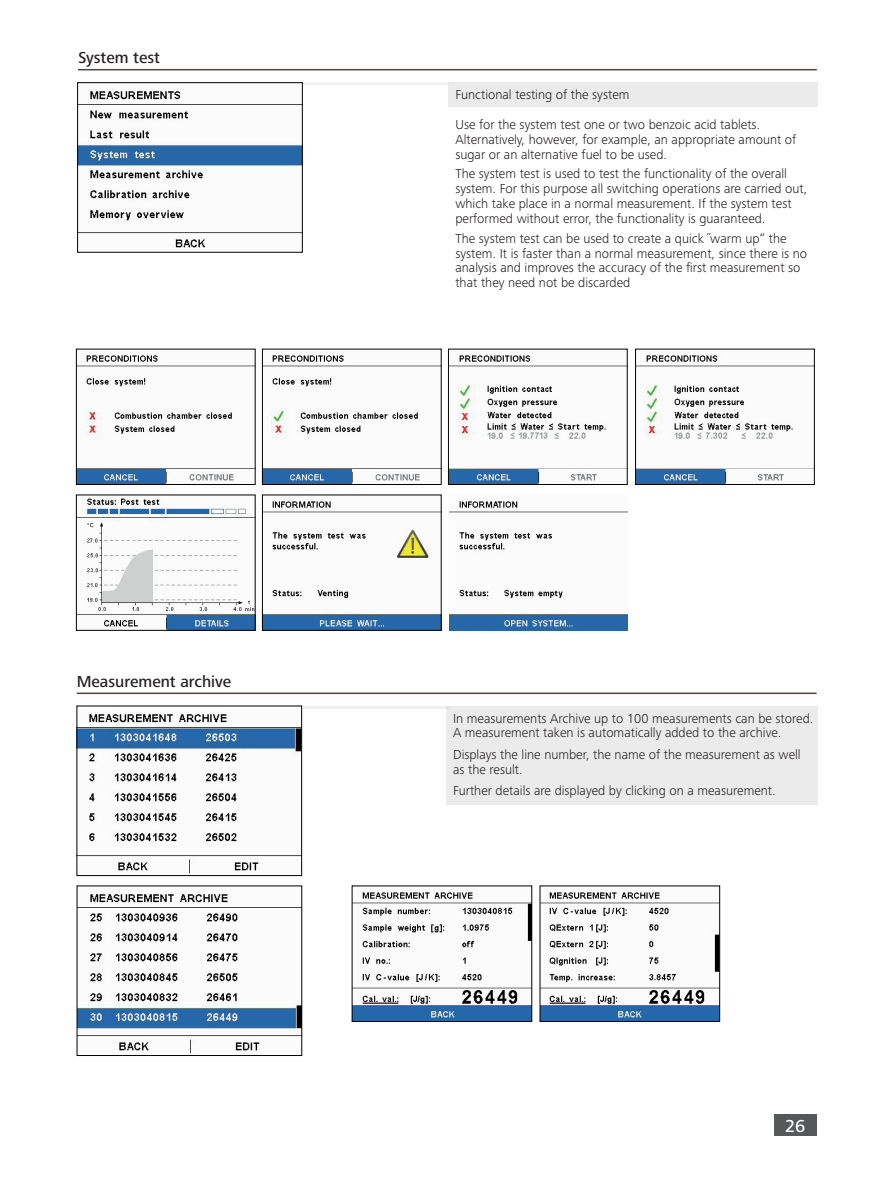
<style>
.page{position:relative;width:893px;height:1187px;background:#fff}
.page>*{position:absolute;margin:0;border:0;box-sizing:border-box;transform-origin:0 0}
.t1{font:500 18px "Frutiger Next IKA";color:#fff}
.t2{font:500 16.5px "Frutiger Next IKA";color:#231f20}
.t3{font:300 13.5px/14.9px "Frutiger Next IKA";color:#231f20}
</style>
<div class="page">
<div style="left:774px;top:1114px;width:42px;height:21px;background:#57585a"></div>
<div style="left:446px;top:706px;width:372px;height:98px;background:#ebebeb"></div>
<hr style="left:78px;top:69px;width:739px;height:1px;background:#4d4542">
<div style="left:449px;top:82px;width:369px;height:25px;background:#ebebeb"></div>
<hr style="left:303px;top:82px;width:146px;height:3px;background:#4d4542">
<img style="left:79px;top:89px;width:222px;height:159px">
<div style="left:77px;top:82px;width:226px;height:170px;border:1px solid #000"></div>
<img style="left:637px;top:355px;width:176px;height:128px">
<div style="left:635px;top:349px;width:180px;height:136px;border:1px solid #000"></div>
<img style="left:450px;top:355px;width:176px;height:128px">
<div style="left:448px;top:349px;width:180px;height:136px;border:1px solid #000"></div>
<img style="left:264px;top:355px;width:176px;height:128px">
<div style="left:262px;top:349px;width:180px;height:136px;border:1px solid #000"></div>
<img style="left:78px;top:355px;width:176px;height:128px">
<div style="left:76px;top:349px;width:180px;height:136px;border:1px solid #000"></div>
<img style="left:264px;top:501px;width:176px;height:127px">
<img style="left:78px;top:498px;width:176px;height:130px">
<hr style="left:77px;top:692px;width:740px;height:2px;background:#4d4542">
<hr style="left:302px;top:706px;width:146px;height:3px;background:#4d4542">
<img style="left:79px;top:712px;width:221px;height:161px">
<img style="left:354px;top:892px;width:176px;height:127px">
<img style="left:542px;top:892px;width:176px;height:127px">
<img style="left:449px;top:501px;width:179px;height:129px">
<img style="left:79px;top:892px;width:221px;height:161px">
<p class="t2" style="left:78px;top:48px;width:84px">System test</p>
<p class="t2" style="left:77px;top:671px;width:156px">Measurement archive</p>
<p class="t3" style="left:455px;top:87px;width:176px">Functional testing of the system</p>
<p class="t3" style="left:455px;top:117px;width:342px">Use for the system test one or two benzoic acid tablets.<br>Alternatively, however, for example, an appropriate amount of sugar or an alternative fuel to be used.</p>
<p class="t3" style="left:455px;top:166px;width:353px">The system test is used to test the functionality of the overall system. For this purpose all switching operations are carried out, which take place in a normal measurement. If the system test performed without error, the functionality is guaranteed.</p>
<p class="t3" style="left:455px;top:231px;width:353px">The system test can be used to create a quick ˝warm up“ the system. It is faster than a normal measurement, since there is no analysis and improves the accuracy of the first measurement so that they need not be discarded</p>
<p class="t3" style="left:453px;top:710px;width:362px">In measurements Archive up to 100 measurements can be stored.<br>A measurement taken is automatically added to the archive.</p>
<p class="t3" style="left:453px;top:747px;width:349px">Displays the line number, the name of the measurement as well as the result.</p>
<p class="t3" style="left:453px;top:783px;width:324px">Further details are displayed by clicking on a measurement.</p>
<h1 class="t1" style="left:785px;top:1115px;width:22px">26</h1>
</div>
